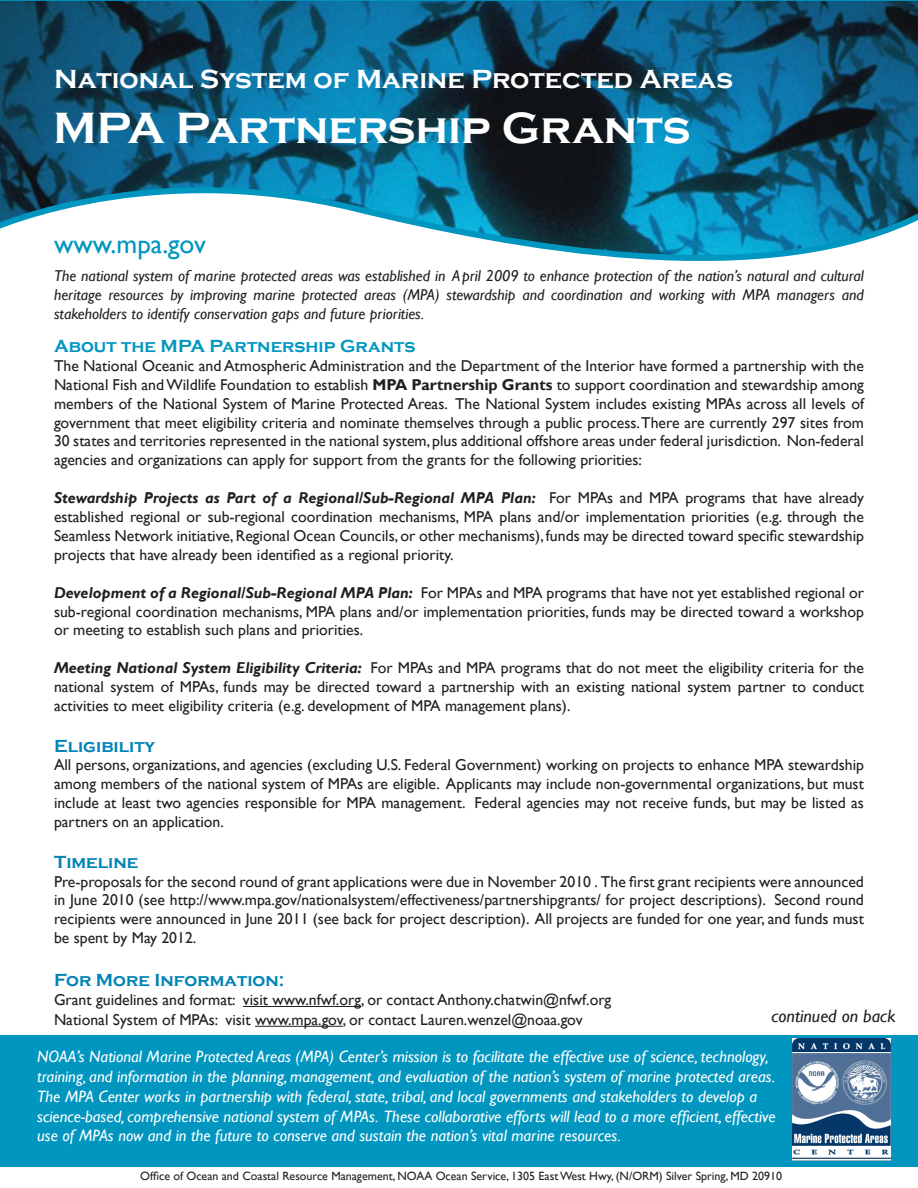
<style>
.page{position:relative;width:918px;height:1188px;background:#fff}
.page>*{position:absolute;margin:0;border:0;box-sizing:border-box;transform-origin:0 0}
.t1{font:700 45px "Copperplate Gothic";color:#fff}
.t2{font:700 27px "Copperplate Gothic";color:#fff}
.t3{font:27px "Gill Sans";color:#0096c0}
.t4{font:700 18px "Copperplate Gothic";color:#0083b6}
.t5{font:700 18px "Copperplate Gothic";color:#0096c0}
.t6{font:italic 18px "Gill Sans";color:#231f20}
.t7{font:italic 16.5px/19.8px "Gill Sans";color:#fff}
.t8{font:15.75px/18.9px "Gill Sans";color:#231f20;text-align:justify}
.t9{font:italic 15.75px/18.9px "Gill Sans";color:#231f20;text-align:justify}
.t10{font:12px "Gill Sans";color:#231f20}
.s1{font-weight:700}
.s2{font-weight:700;font-style:italic}
</style>
<div class="page">
<svg style="left:0;top:0;width:918px;height:261px;background:#2b6e8a"></svg>
<div style="left:0;top:1035px;width:918px;height:131px;background:#0096c0"></div>
<hr style="left:243px;top:1006px;width:118px;height:1px;background:#231f20">
<hr style="left:255px;top:1026px;width:88px;height:1px;background:#231f20">
<img style="left:793px;top:1038px;width:97px;height:122px">
<p class="t2" style="left:54px;top:64px;width:680px">National System of Marine Protected Areas</p>
<p class="t1" style="left:53px;top:103px;width:639px">MPA Partnership Grants</p>
<p class="t3" style="left:54px;top:228px;width:154px">www.mpa.gov</p>
<p class="t9" style="left:54px;top:267px;width:811px">The national system of marine protected areas was established in April 2009 to enhance protection of the nation’s natural and cultural heritage resources by improving marine protected areas (MPA) stewardship and coordination and working with MPA managers and stakeholders to identify conservation gaps and future priorities.</p>
<p class="t5" style="left:54px;top:336px;width:363px">About the MPA Partnership Grants</p>
<p class="t8" style="left:54px;top:356px;width:812px">The National Oceanic and Atmospheric Administration and the Department of the Interior have formed a partnership with the National Fish and Wildlife Foundation to establish <span class="s1">MPA Partnership Grants</span> to support coordination and stewardship among members of the National System of Marine Protected Areas. The National System includes existing MPAs across all levels of government that meet eligibility criteria and nominate themselves through a public process. There are currently 297 sites from 30 states and territories represented in the national system, plus additional offshore areas under federal jurisdiction. Non-federal agencies and organizations can apply for support from the grants for the following priorities:</p>
<p class="t8" style="left:54px;top:489px;width:812px"><span class="s2">Stewardship Projects as Part of a Regional/Sub-Regional MPA Plan:</span> For MPAs and MPA programs that have already established regional or sub-regional coordination mechanisms, MPA plans and/or implementation priorities (e.g. through the Seamless Network initiative, Regional Ocean Councils, or other mechanisms), funds may be directed toward specific stewardship projects that have already been identified as a regional priority.</p>
<p class="t8" style="left:54px;top:583px;width:812px"><span class="s2">Development of a Regional/Sub-Regional MPA Plan:</span> For MPAs and MPA programs that have not yet established regional or sub-regional coordination mechanisms, MPA plans and/or implementation priorities, funds may be directed toward a workshop or meeting to establish such plans and priorities.</p>
<p class="t8" style="left:54px;top:659px;width:812px"><span class="s2">Meeting National System Eligibility Criteria:</span> For MPAs and MPA programs that do not meet the eligibility criteria for the national system of MPAs, funds may be directed toward a partnership with an existing national system partner to conduct activities to meet eligibility criteria (e.g. development of MPA management plans).</p>
<p class="t4" style="left:54px;top:736px;width:103px">Eligibility</p>
<p class="t8" style="left:54px;top:756px;width:812px">All persons, organizations, and agencies (excluding U.S. Federal Government) working on projects to enhance MPA stewardship among members of the national system of MPAs are eligible. Applicants may include non-governmental organizations, but must include at least two agencies responsible for MPA management. Federal agencies may not receive funds, but may be listed as partners on an application.</p>
<p class="t4" style="left:54px;top:852px;width:86px">Timeline</p>
<p class="t8" style="left:54px;top:872px;width:812px">Pre-proposals for the second round of grant applications were due in November 2010 . The first grant recipients were announced in June 2010 (see http://www.mpa.gov/nationalsystem/effectiveness/partnershipgrants/ for project descriptions). Second round recipients were announced in June 2011 (see back for project description). All projects are funded for one year, and funds must be spent by May 2012.</p>
<p class="t4" style="left:54px;top:970px;width:232px">For More Information:</p>
<p class="t8" style="left:54px;top:991px;width:559px">Grant guidelines and format: visit www.nfwf.org, or contact Anthony.chatwin@nfwf.org</p>
<p class="t8" style="left:54px;top:1011px;width:530px">National System of MPAs: visit www.mpa.gov, or contact Lauren.wenzel@noaa.gov</p>
<p class="t6" style="left:772px;top:1005px;width:126px">continued on back</p>
<p class="t7" style="left:37px;top:1047px;width:740px">NOAA’s National Marine Protected Areas (MPA) Center’s mission is to facilitate the effective use of science, technology, training, and information in the planning, management, and evaluation of the nation’s system of marine protected areas.<br>The MPA Center works in partnership with federal, state, tribal, and local governments and stakeholders to develop a science-based, comprehensive national system of MPAs. These collaborative efforts will lead to a more efficient, effective use of MPAs now and in the future to conserve and sustain the nation’s vital marine resources.</p>
<p class="t10" style="left:140px;top:1169px;width:643px">Office of Ocean and Coastal Resource Management, NOAA Ocean Service, 1305 East West Hwy, (N/ORM) Silver Spring, MD 20910</p>
</div>
